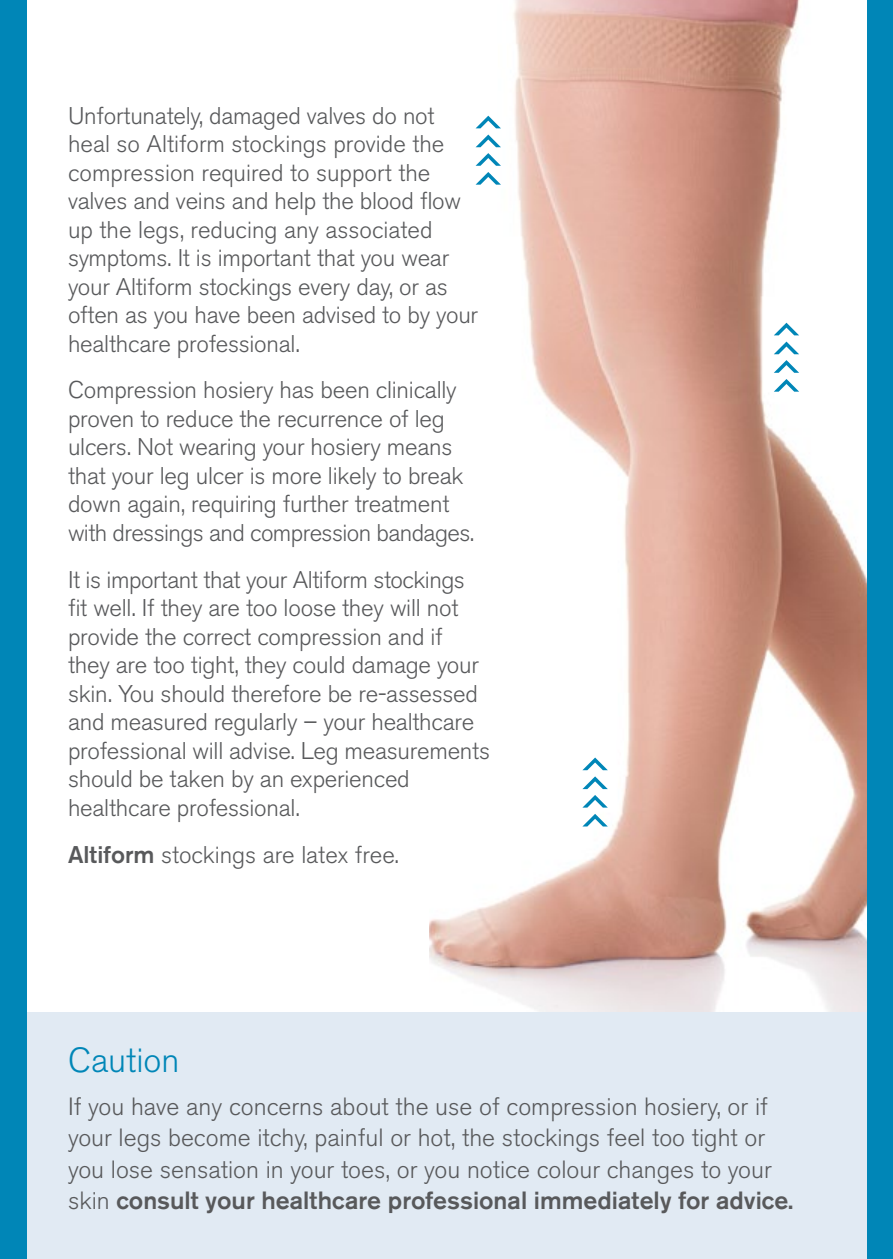
<style>
.page{position:relative;width:893px;height:1259px;background:#fff}
.page>*{position:absolute;margin:0;border:0;box-sizing:border-box;transform-origin:0 0}
.t1{font:300 34.5px "Akzidenz Grotesk BQ";color:#0086b7}
.t2{font:300 24.9px/31.2px "Akzidenz Grotesk BQ";color:#58595b}
.t3{font:300 24px/28.5px "Akzidenz Grotesk BQ";letter-spacing:-.01em;color:#58595b}
.s1{font-weight:500}
</style>
<div class="page">
<img style="left:429px;top:0;width:438px;height:1012px">
<img style="left:26px;top:0;width:1px;height:331px">
<div style="left:5px;top:1012px;width:888px;height:247px;background:#e1eaf3"></div>
<div style="left:867px;top:0;width:26px;height:1259px;background:#0086b7"></div>
<div style="left:0;top:0;width:26px;height:1259px;background:#0086b7"></div>
<svg style="left:774px;top:360px;width:25px;height:13px"></svg>
<svg style="left:774px;top:379px;width:25px;height:13px"></svg>
<svg style="left:774px;top:323px;width:25px;height:12px"></svg>
<svg style="left:774px;top:341px;width:25px;height:13px"></svg>
<svg style="left:476px;top:153px;width:25px;height:13px"></svg>
<svg style="left:476px;top:172px;width:25px;height:13px"></svg>
<svg style="left:476px;top:116px;width:25px;height:12px"></svg>
<svg style="left:476px;top:135px;width:25px;height:12px"></svg>
<svg style="left:582px;top:795px;width:26px;height:12px"></svg>
<svg style="left:582px;top:814px;width:26px;height:12px"></svg>
<svg style="left:582px;top:757px;width:26px;height:13px"></svg>
<svg style="left:582px;top:776px;width:26px;height:13px"></svg>
<p class="t3" style="left:68px;top:102px;width:412px">Unfortunately, damaged valves do not heal so Altiform stockings provide the compression required to support the valves and veins and help the blood flow up the legs, reducing any associated symptoms. It is important that you wear your Altiform stockings every day, or as often as you have been advised to by your healthcare professional.</p>
<p class="t3" style="left:68px;top:376px;width:408px">Compression hosiery has been clinically proven to reduce the recurrence of leg ulcers. Not wearing your hosiery means that your leg ulcer is more likely to break down again, requiring further treatment with dressings and compression bandages.</p>
<p class="t3" style="left:68px;top:566px;width:423px">It is important that your Altiform stockings fit well. If they are too loose they will not provide the correct compression and if they are too tight, they could damage your skin. You should therefore be re-assessed and measured regularly – your healthcare professional will advise. Leg measurements should be taken by an experienced healthcare professional.</p>
<p class="t3" style="left:68px;top:840px;width:332px"><span class="s1">Altiform</span> stockings are latex free.</p>
<h1 class="t1" style="left:68px;top:1040px;width:113px">Caution</h1>
<p class="t2" style="left:68px;top:1091px;width:727px">If you have any concerns about the use of compression hosiery, or if your legs become itchy, painful or hot, the stockings feel too tight or you lose sensation in your toes, or you notice colour changes to your skin <span class="s1">consult your healthcare professional immediately for advice.</span></p>
</div>
